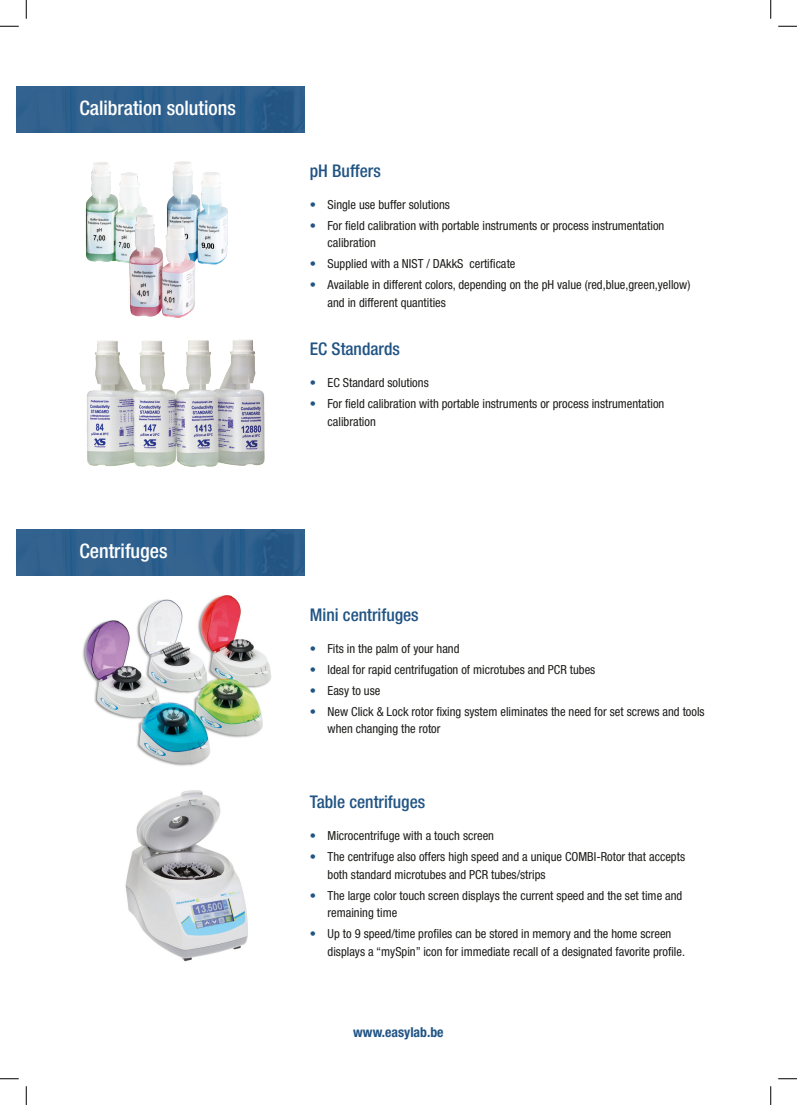
<style>
.page{position:relative;width:797px;height:1105px;background:#fff}
.page>*{position:absolute;margin:0;border:0;box-sizing:border-box;transform-origin:0 0}
.t1{font:500 condensed 20px "Helvetica Neue";color:#fff}
.t2{font:500 condensed 17.5px "Helvetica Neue";color:#215484}
.t3{font:700 condensed 13.75px "Helvetica Neue";color:#215484}
.t4{font:condensed 12.5px/17.5px "Helvetica Neue";color:#1d1d1b}
.s1{color:#215484}
</style>
<div class="page">
<img style="left:16px;top:86px;width:288px;height:47px">
<img style="left:16px;top:529px;width:288px;height:46px">
<img style="left:86px;top:339px;width:179px;height:128px">
<img style="left:82px;top:595px;width:189px;height:171px">
<img style="left:125px;top:790px;width:123px;height:172px">
<img style="left:86px;top:162px;width:61px;height:101px">
<img style="left:166px;top:161px;width:61px;height:104px">
<img style="left:126px;top:210px;width:70px;height:108px">
<svg style="left:0;top:25px;width:19px;height:2px"></svg>
<svg style="left:778px;top:25px;width:19px;height:2px"></svg>
<svg style="left:0;top:1078px;width:19px;height:1px"></svg>
<svg style="left:778px;top:1078px;width:19px;height:1px"></svg>
<svg style="left:25px;top:0;width:2px;height:19px"></svg>
<svg style="left:25px;top:1086px;width:2px;height:19px"></svg>
<svg style="left:770px;top:0;width:1px;height:19px"></svg>
<svg style="left:770px;top:1086px;width:1px;height:19px"></svg>
<h1 class="t1" style="left:79px;top:96px;width:158px">Calibration solutions</h1>
<h1 class="t1" style="left:79px;top:539px;width:90px">Centrifuges</h1>
<h2 class="t2" style="left:310px;top:160px;width:72px">pH Buffers</h2>
<p class="t4" style="left:310px;top:196px;width:142px"><span class="s1">•</span> Single use buffer solutions</p>
<p class="t4" style="left:327px;top:217px;width:338px;text-indent:-18px"><span class="s1">•</span> For field calibration with portable instruments or process instrumentation calibration</p>
<p class="t4" style="left:310px;top:255px;width:207px"><span class="s1">•</span> Supplied with a NIST / DAkkS certificate</p>
<p class="t4" style="left:327px;top:276px;width:364px;text-indent:-18px"><span class="s1">•</span> Available in different colors, depending on the pH value (red,blue,green,yellow) and in different quantities</p>
<h2 class="t2" style="left:310px;top:339px;width:91px">EC Standards</h2>
<p class="t4" style="left:310px;top:374px;width:120px"><span class="s1">•</span> EC Standard solutions</p>
<p class="t4" style="left:327px;top:395px;width:338px;text-indent:-18px"><span class="s1">•</span> For field calibration with portable instruments or process instrumentation calibration</p>
<h2 class="t2" style="left:310px;top:604px;width:110px">Mini centrifuges</h2>
<p class="t4" style="left:310px;top:639px;width:151px"><span class="s1">•</span> Fits in the palm of your hand</p>
<p class="t4" style="left:310px;top:660px;width:287px"><span class="s1">•</span> Ideal for rapid centrifugation of microtubes and PCR tubes</p>
<p class="t4" style="left:310px;top:681px;width:72px"><span class="s1">•</span> Easy to use</p>
<p class="t4" style="left:327px;top:702px;width:378px;text-indent:-18px"><span class="s1">•</span> New Click &amp; Lock rotor fixing system eliminates the need for set screws and tools when changing the rotor</p>
<h2 class="t2" style="left:310px;top:792px;width:117px">Table centrifuges</h2>
<p class="t4" style="left:310px;top:827px;width:186px"><span class="s1">•</span> Microcentrifuge with a touch screen</p>
<p class="t4" style="left:327px;top:848px;width:359px;text-indent:-18px"><span class="s1">•</span> The centrifuge also offers high speed and a unique COMBI-Rotor that accepts both standard microtubes and PCR tubes/strips</p>
<p class="t4" style="left:327px;top:886px;width:356px;text-indent:-18px"><span class="s1">•</span> The large color touch screen displays the current speed and the set time and remaining time</p>
<p class="t4" style="left:327px;top:925px;width:359px;text-indent:-18px"><span class="s1">•</span> Up to 9 speed/time profiles can be stored in memory and the home screen displays a “mySpin” icon for immediate recall of a designated favorite profile.</p>
<p class="t3" style="left:353px;top:1024px;width:92px">www.easylab.be</p>
</div>
